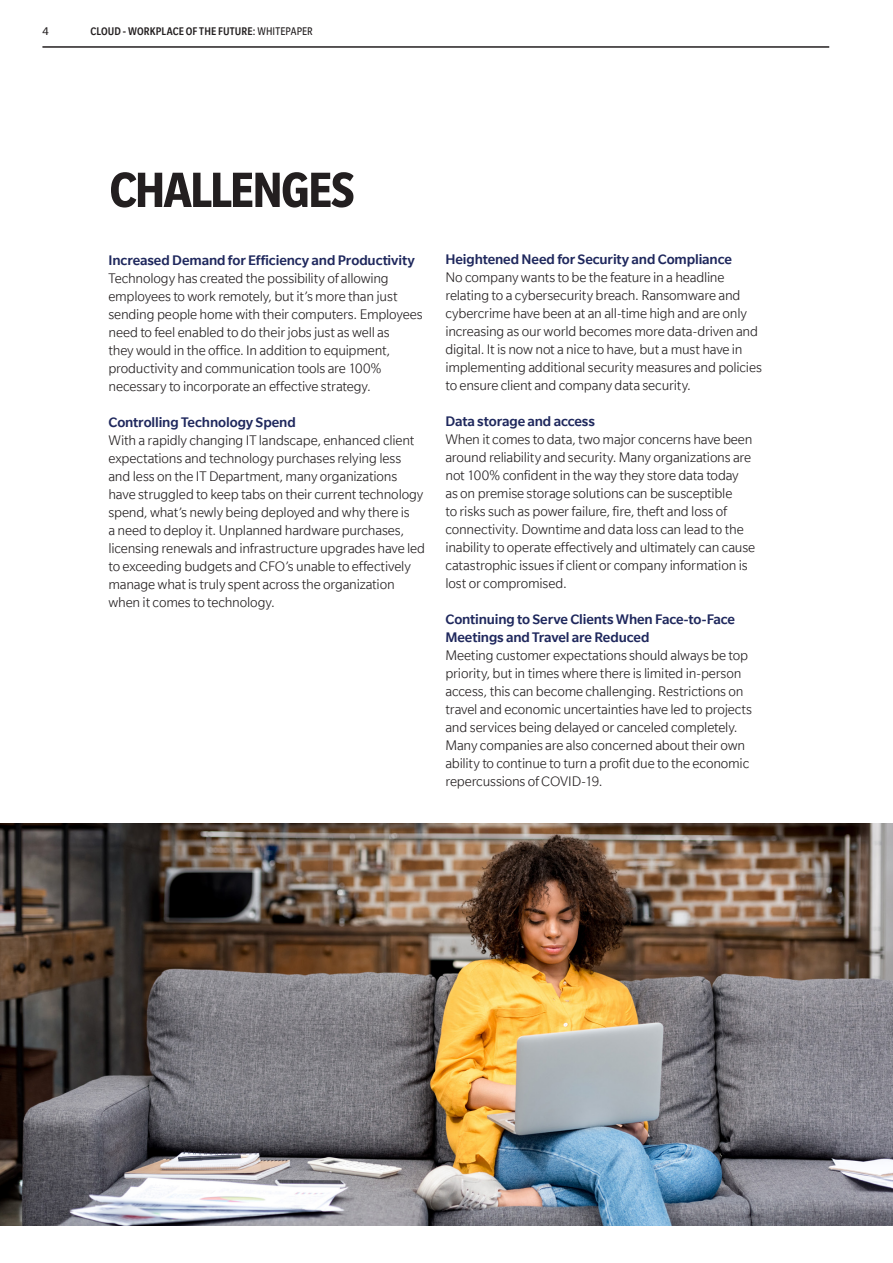
<style>
.page{position:relative;width:893px;height:1263px;background:#fff}
.page>*{position:absolute;margin:0;border:0;box-sizing:border-box;transform-origin:0 0}
.t1{font:700 condensed 54px "Slate";letter-spacing:-.03em;color:#231f20}
.t2{font:300 15px/18px "Slate";letter-spacing:-.01em;color:#231f20}
.t3{font:500 15px/18px "Slate";letter-spacing:-.01em;color:#1f285d}
.t4{font:500 condensed 12px "Slate";letter-spacing:.01em;color:#231f20}
.t5{font:12px "Slate";color:#231f20}
.s1{font-weight:400}
.s2{font-weight:500;color:#1f285d}
</style>
<div class="page">
<hr style="left:43px;top:47px;width:786px;height:1px;background:#231f20">
<img style="left:0;top:824px;width:893px;height:401px">
<p class="t5" style="left:43px;top:24px;width:8px">4</p>
<p class="t4" style="left:90px;top:24px;width:224px">CLOUD - WORKPLACE OF THE FUTURE: <span class="s1">WHITEPAPER</span></p>
<p class="t1" style="left:109px;top:161px;width:247px">CHALLENGES</p>
<p class="t2" style="left:108px;top:251px;width:316px"><span class="s2">Increased Demand for Efficiency and Productivity </span>Technology has created the possibility of allowing employees to work remotely, but it’s more than just sending people home with their computers. Employees need to feel enabled to do their jobs just as well as<br>they would in the office. In addition to equipment, productivity and communication tools are 100% necessary to incorporate an effective strategy.</p>
<p class="t3" style="left:108px;top:413px;width:189px">Controlling Technology Spend</p>
<p class="t2" style="left:108px;top:431px;width:318px">With a rapidly changing IT landscape, enhanced client expectations and technology purchases relying less and less on the IT Department, many organizations have struggled to keep tabs on their current technology spend, what’s newly being deployed and why there is<br>a need to deploy it. Unplanned hardware purchases, licensing renewals and infrastructure upgrades have led to exceeding budgets and CFO’s unable to effectively manage what is truly spent across the organization when it comes to technology.</p>
<p class="t3" style="left:445px;top:250px;width:288px">Heightened Need for Security and Compliance</p>
<p class="t2" style="left:445px;top:268px;width:318px">No company wants to be the feature in a headline relating to a cybersecurity breach. Ransomware and cybercrime have been at an all-time high and are only increasing as our world becomes more data-driven and digital. It is now not a nice to have, but a must have in implementing additional security measures and policies to ensure client and company data security.</p>
<p class="t3" style="left:445px;top:412px;width:151px">Data storage and access</p>
<p class="t2" style="left:445px;top:430px;width:311px">When it comes to data, two major concerns have been around reliability and security. Many organizations are not 100% confident in the way they store data today<br>as on premise storage solutions can be susceptible<br>to risks such as power failure, fire, theft and loss of connectivity. Downtime and data loss can lead to the inability to operate effectively and ultimately can cause catastrophic issues if client or company information is lost or compromised.</p>
<p class="t3" style="left:445px;top:610px;width:291px">Continuing to Serve Clients When Face-to-Face<br>Meetings and Travel are Reduced</p>
<p class="t2" style="left:445px;top:646px;width:308px">Meeting customer expectations should always be top priority, but in times where there is limited in-person access, this can become challenging. Restrictions on travel and economic uncertainties have led to projects and services being delayed or canceled completely.<br>Many companies are also concerned about their own ability to continue to turn a profit due to the economic repercussions of COVID-19.</p>
</div>
